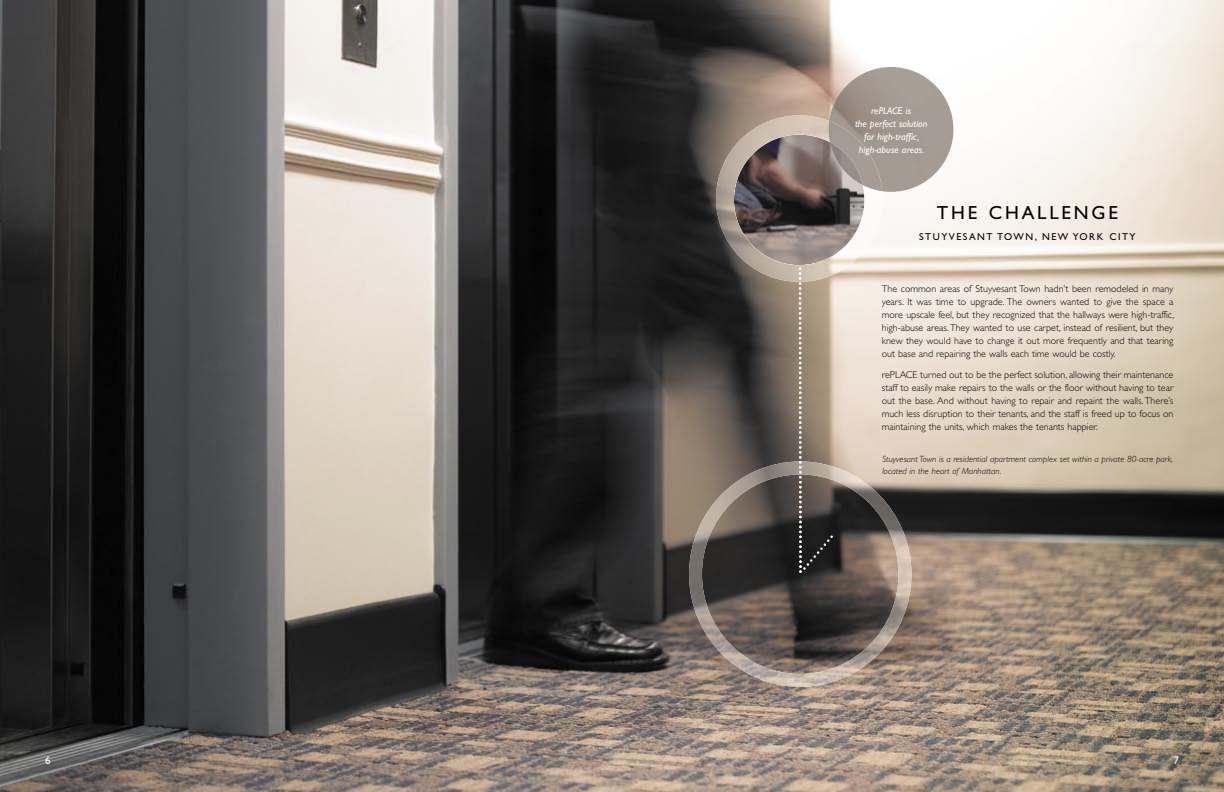
<style>
.page{position:relative;width:1224px;height:792px;background:#fff}
.page>*{position:absolute;margin:0;border:0;box-sizing:border-box;transform-origin:0 0}
.t1{font:19px "Gill Sans";letter-spacing:.15em;color:#000}
.t2{font:11px "Gill Sans";color:#fff}
.t3{font:300 10px/13px "Gill Sans";color:#000;text-align:justify}
.t4{font:italic 10px/13px "Gill Sans";color:#fff;text-align:center}
.t5{font:10px "Gill Sans";letter-spacing:.15em;color:#000}
.t6{font:italic 300 9px/12px "Gill Sans";letter-spacing:.005em;color:#000}
</style>
<div class="page">
<img style="left:0;top:0;width:1224px;height:792px">
<img style="left:720px;top:461px;width:160px;height:33px">
<img style="left:689px;top:493px;width:64px;height:33px">
<img style="left:848px;top:493px;width:64px;height:33px">
<img style="left:689px;top:526px;width:32px;height:129px">
<img style="left:879px;top:526px;width:33px;height:129px">
<img style="left:720px;top:622px;width:33px;height:65px">
<img style="left:848px;top:622px;width:32px;height:65px">
<img style="left:752px;top:655px;width:96px;height:32px">
<img style="left:716px;top:115px;width:66px;height:67px">
<img style="left:782px;top:115px;width:47px;height:20px">
<img style="left:716px;top:182px;width:33px;height:100px">
<img style="left:850px;top:192px;width:33px;height:90px">
<img style="left:749px;top:265px;width:33px;height:17px">
<img style="left:816px;top:265px;width:34px;height:17px">
<img style="left:782px;top:265px;width:34px;height:17px">
<img style="left:734px;top:135px;width:130px;height:130px">
<img style="left:829px;top:67px;width:124px;height:125px">
<img style="left:829px;top:121px;width:53px;height:70px">
<img style="left:830px;top:142px;width:33px;height:43px">
<svg style="left:799px;top:267px;width:34px;height:306px;background:#887b6d"></svg>
<p class="t4" style="left:855px;top:104px;width:74px">rePLACE is<br>the perfect solution for high-traffic, high-abuse areas.</p>
<h1 class="t1" style="left:937px;top:202px;width:183px">THE CHALLENGE</h1>
<p class="t5" style="left:919px;top:231px;width:218px">STUYVESANT TOWN, NEW YORK CITY</p>
<p class="t3" style="left:882px;top:282px;width:294px">The common areas of Stuyvesant Town hadn’t been remodeled in many years. It was time to upgrade. The owners wanted to give the space a more upscale feel, but they recognized that the hallways were high-traffic, high-abuse areas. They wanted to use carpet, instead of resilient, but they knew they would have to change it out more frequently and that tearing out base and repairing the walls each time would be costly.</p>
<p class="t3" style="left:882px;top:368px;width:293px">rePLACE turned out to be the perfect solution, allowing their maintenance staff to easily make repairs to the walls or the floor without having to tear out the base. And without having to repair and repaint the walls. There’s much less disruption to their tenants, and the staff is freed up to focus on maintaining the units, which makes the tenants happier.</p>
<p class="t6" style="left:882px;top:453px;width:292px">Stuyvesant Town is a residential apartment complex set within a private 80-acre park, located in the heart of Manhattan.</p>
<p class="t2" style="left:45px;top:754px;width:7px">6</p>
<p class="t2" style="left:1174px;top:754px;width:7px">7</p>
</div>
